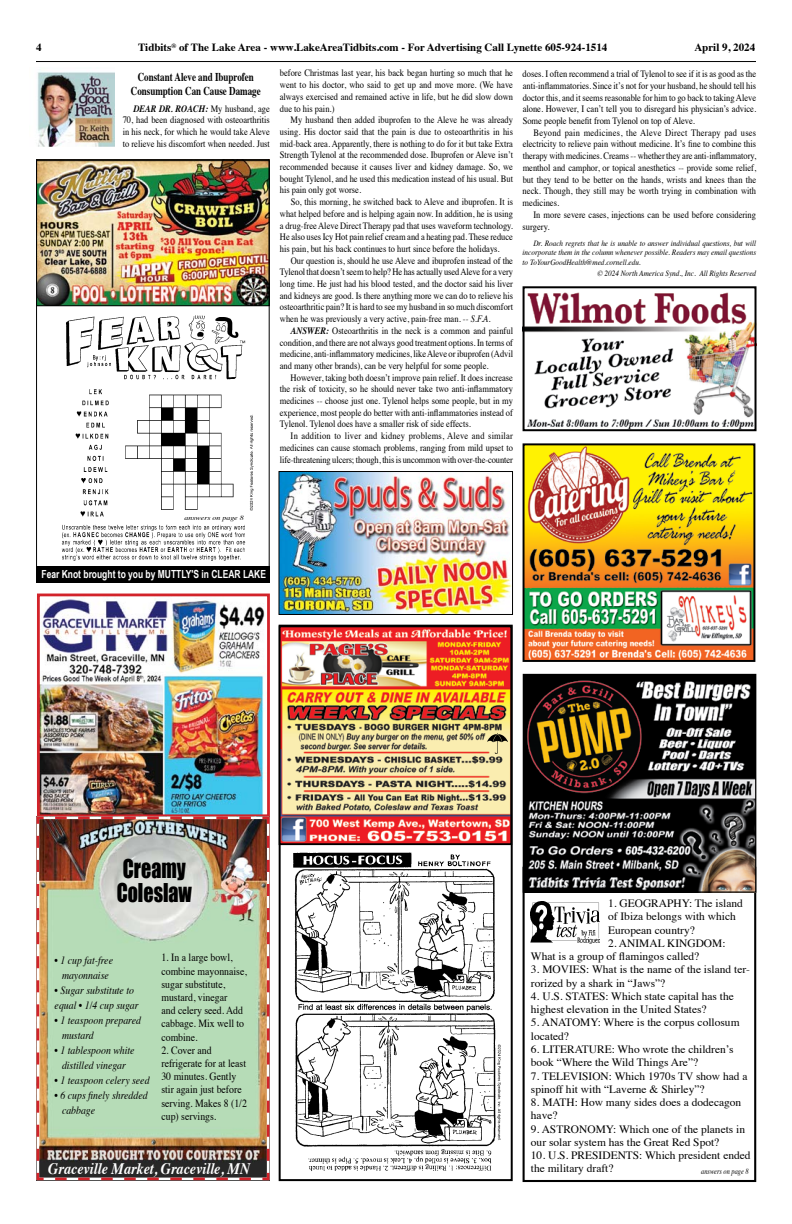
<style>
.page{position:relative;width:792px;height:1224px;background:#fff}
.page>*{position:absolute;margin:0;border:0;box-sizing:border-box;transform-origin:0 0}
.t1{font:23.8px/24px "Impact";color:#000;scale:.84 1}
.t2{font:italic 700 16px "Times";color:#fff;scale:.88 1}
.t3{font:700 12px/14.4px "Times";color:#000;text-align:center;scale:.75 1}
.t4{font:11.2px/13.3px "Times";color:#000}
.t5{font:700 11.2px "Arial Narrow";color:#fff;scale:.93 1}
.t6{font:11px/13.2px "Times";color:#000;scale:.89 1}
.t7{font:italic 11px/15px "Times";color:#000;scale:.89 1}
.t8{font:700 11px "Times";color:#000}
.t9{font:9.8px/11.7px "Times";color:#000;text-align:justify;scale:.87 1}
.t10{font:italic 8px/9.6px "Times";color:#000;text-align:justify;scale:.9 1}
.t11{font:italic 8px "Times";color:#000;scale:.79 1}
.t12{font:italic 6.6px "Times";color:#000;scale:1.2 1}
.s1{font-weight:700;font-style:italic}
.s2{font-style:italic}
</style>
<div class="page">
<hr style="left:36px;top:61px;width:720px;height:1px;background:#000">
<img style="left:522px;top:443px;width:234px;height:219px">
<img style="left:38px;top:162px;width:230px;height:142px">
<div style="left:36px;top:159px;width:234px;height:147px;border:1px solid #000"></div>
<div style="left:36px;top:160px;width:234px;height:422px;border:1px solid #000"></div>
<img style="left:61px;top:315px;width:193px;height:246px">
<div style="left:37px;top:566px;width:233px;height:17px;background:#000"></div>
<img style="left:37px;top:593px;width:233px;height:222px">
<img style="left:36px;top:815px;width:234px;height:366px">
<div style="left:279px;top:625px;width:234px;height:556px;border:2px solid #000"></div>
<img style="left:282px;top:628px;width:227px;height:214px">
<div style="left:279px;top:625px;width:233px;height:220px;border:2px solid #000"></div>
<img style="left:293px;top:852px;width:208px;height:319px">
<img style="left:281px;top:473px;width:230px;height:140px">
<div style="left:279px;top:471px;width:234px;height:144px;border:1px solid #000"></div>
<img style="left:526px;top:292px;width:228px;height:136px">
<div style="left:523px;top:286px;width:234px;height:145px;border:2px solid #000"></div>
<div style="left:523px;top:867px;width:233px;height:315px;border:2px solid #000"></div>
<img style="left:525px;top:676px;width:229px;height:215px">
<div style="left:523px;top:674px;width:233px;height:219px;border:1px solid #000"></div>
<img style="left:530px;top:902px;width:69px;height:42px">
<img style="left:37px;top:69px;width:77px;height:77px">
<img style="left:487px;top:734px;width:21px;height:20px">
<p class="t8" style="left:36px;top:37px;width:7px">4</p>
<p class="t8" style="left:138px;top:37px;width:471px">Tidbits<sup>®</sup> of The Lake Area - www.LakeAreaTidbits.com - For Advertising Call Lynette 605-924-1514</p>
<p class="t8" style="left:694px;top:37px;width:62px">April 9, 2024</p>
<p class="t3" style="left:131px;top:68px;width:175px">Constant Aleve and Ibuprofen<br>Consumption Can Cause Damage</p>
<p class="t9" style="left:123px;top:102px;width:171px;text-indent:11px"><span class="s1">DEAR DR. ROACH:</span> My husband, age 70, had been diagnosed with osteoarthritis in his neck, for which he would take Aleve to relieve his discomfort when needed. Just</p>
<p class="t9" style="left:280px;top:66px;width:270px">before Christmas last year, his back began hurting so much that he went to his doctor, who said to get up and move more. (We have always exercised and remained active in life, but he did slow down due to his pain.)</p>
<p class="t9" style="left:280px;top:113px;width:270px;text-indent:11px">My husband then added ibuprofen to the Aleve he was already using. His doctor said that the pain is due to osteoarthritis in his mid-back area. Apparently, there is nothing to do for it but take Extra Strength Tylenol at the recommended dose. Ibuprofen or Aleve isn’t recommended because it causes liver and kidney damage. So, we bought Tylenol, and he used this medication instead of his usual. But his pain only got worse.</p>
<p class="t9" style="left:280px;top:195px;width:270px;text-indent:11px">So, this morning, he switched back to Aleve and ibuprofen. It is what helped before and is helping again now. In addition, he is using a drug-free Aleve Direct Therapy pad that uses waveform technology.<br>He also uses Icy Hot pain relief cream and a heating pad. These reduce his pain, but his back continues to hurt since before the holidays.</p>
<p class="t9" style="left:280px;top:254px;width:270px;text-indent:11px">Our question is, should he use Aleve and ibuprofen instead of the Tylenol that doesn’t seem to help? He has actually usedAleve for a very long time. He just had his blood tested, and the doctor said his liver and kidneys are good. Is there anything more we can do to relieve his osteoarthritic pain? It is hard to see my husband in so much discomfort when he was previously a very active, pain-free man. -<span class="s2">- S.F.A.</span></p>
<p class="t9" style="left:280px;top:324px;width:270px;text-indent:11px"><span class="s1">ANSWER:</span> Osteoarthritis in the neck is a common and painful condition, and there are not always good treatment options. In terms of medicine, anti-inflammatory medicines, likeAleve or ibuprofen (Advil and many other brands), can be very helpful for some people.</p>
<p class="t9" style="left:280px;top:371px;width:270px;text-indent:11px">However, taking both doesn’t improve pain relief. It does increase the risk of toxicity, so he should never take two anti-inflammatory medicines -- choose just one. Tylenol helps some people, but in my experience, most people do better with anti-inflammatories instead of Tylenol. Tylenol does have a smaller risk of side effects.</p>
<p class="t9" style="left:280px;top:429px;width:270px;text-indent:11px">In addition to liver and kidney problems, Aleve and similar medicines can cause stomach problems, ranging from mild upset to life-threatening ulcers; though, this is uncommon with over-the-counter</p>
<p class="t9" style="left:523px;top:67px;width:270px">doses. I often recommend a trial of Tylenol to see if it is as good as the anti-inflammatories. Since it’s not for your husband, he should tell his doctor this, and it seems reasonable for him to go back to takingAleve alone. However, I can’t tell you to disregard his physician’s advice.<br>Some people benefit from Tylenol on top of Aleve.</p>
<p class="t9" style="left:523px;top:126px;width:270px;text-indent:11px">Beyond pain medicines, the Aleve Direct Therapy pad uses electricity to relieve pain without medicine. It’s fine to combine this therapy with medicines. Creams -- whether they are anti-inflammatory, menthol and camphor, or topical anesthetics -- provide some relief, but they tend to be better on the hands, wrists and knees than the neck. Though, they still may be worth trying in combination with medicines.</p>
<p class="t9" style="left:523px;top:208px;width:270px;line-height:12px;text-indent:11px">In more severe cases, injections can be used before considering surgery.</p>
<p class="t10" style="left:523px;top:238px;width:261px;text-indent:11px">Dr. Roach regrets that he is unable to answer individual questions, but will incorporate them in the column whenever possible. Readers may email questions to ToYourGoodHealth@med.cornell.edu.</p>
<p class="t10" style="left:597px;top:268px;width:178px">© 2024 North America Synd., Inc. All Rights Reserved</p>
<p class="t12" style="left:185px;top:512px;width:51px">answers on page 8</p>
<p class="t5" style="left:42px;top:566px;width:243px">Fear Knot brought to you by MUTTLY'S in CLEAR LAKE</p>
<h1 class="t1" style="left:117px;top:856px;width:91px">Creamy<br>Coleslaw</h1>
<p class="t7" style="left:55px;top:952px;width:67px;text-align:center">• 1 cup fat-free mayonnaise</p>
<p class="t7" style="left:55px;top:982px;width:96px">• Sugar substitute to equal • 1/4 cup sugar</p>
<p class="t7" style="left:62px;top:1012px;width:90px;text-indent:-7px">• 1 teaspoon prepared mustard</p>
<p class="t7" style="left:55px;top:1042px;width:91px;text-align:center">• 1 tablespoon white distilled vinegar</p>
<p class="t7" style="left:55px;top:1072px;width:108px">• 1 teaspoon celery seed</p>
<p class="t7" style="left:62px;top:1087px;width:98px;text-indent:-7px">• 6 cups finely shredded cabbage</p>
<p class="t6" style="left:161px;top:950px;width:98px">1. In a large bowl, combine mayonnaise, sugar substitute, mustard, vinegar<br>and celery seed. Add cabbage. Mix well to combine.</p>
<p class="t6" style="left:161px;top:1042px;width:98px">2. Cover and refrigerate for at least<br>30 minutes. Gently stir again just before serving. Makes 8 (1/2 cup) servings.</p>
<h2 class="t2" style="left:48px;top:1154px;width:231px">Graceville Market, Graceville, MN</h2>
<p class="t4" style="left:608px;top:896px;width:136px">1. GEOGRAPHY: The island of Ibiza belongs with which<br>European country?</p>
<p class="t4" style="left:531px;top:936px;width:196px;text-indent:77px">2. ANIMAL KINGDOM:<br>What is a group of flamingos called?</p>
<p class="t4" style="left:531px;top:962px;width:220px">3. MOVIES: What is the name of the island ter&shy;rorized by a shark in “Jaws”?</p>
<p class="t4" style="left:531px;top:989px;width:204px">4. U.S. STATES: Which state capital has the highest elevation in the United States?</p>
<p class="t4" style="left:531px;top:1015px;width:210px">5. ANATOMY: Where is the corpus collosum located?</p>
<p class="t4" style="left:531px;top:1042px;width:204px">6. LITERATURE: Who wrote the children’s book “Where the Wild Things Are”?</p>
<p class="t4" style="left:531px;top:1068px;width:218px">7. TELEVISION: Which 1970s TV show had a spinoff hit with “Laverne &amp; Shirley”?</p>
<p class="t4" style="left:531px;top:1095px;width:212px">8. MATH: How many sides does a dodecagon have?</p>
<p class="t4" style="left:531px;top:1121px;width:216px">9. ASTRONOMY: Which one of the planets in our solar system has the Great Red Spot?</p>
<p class="t4" style="left:531px;top:1148px;width:221px">10. U.S. PRESIDENTS: Which president ended the military draft?</p>
<p class="t11" style="left:701px;top:1164px;width:61px">answers on page 8</p>
</div>
